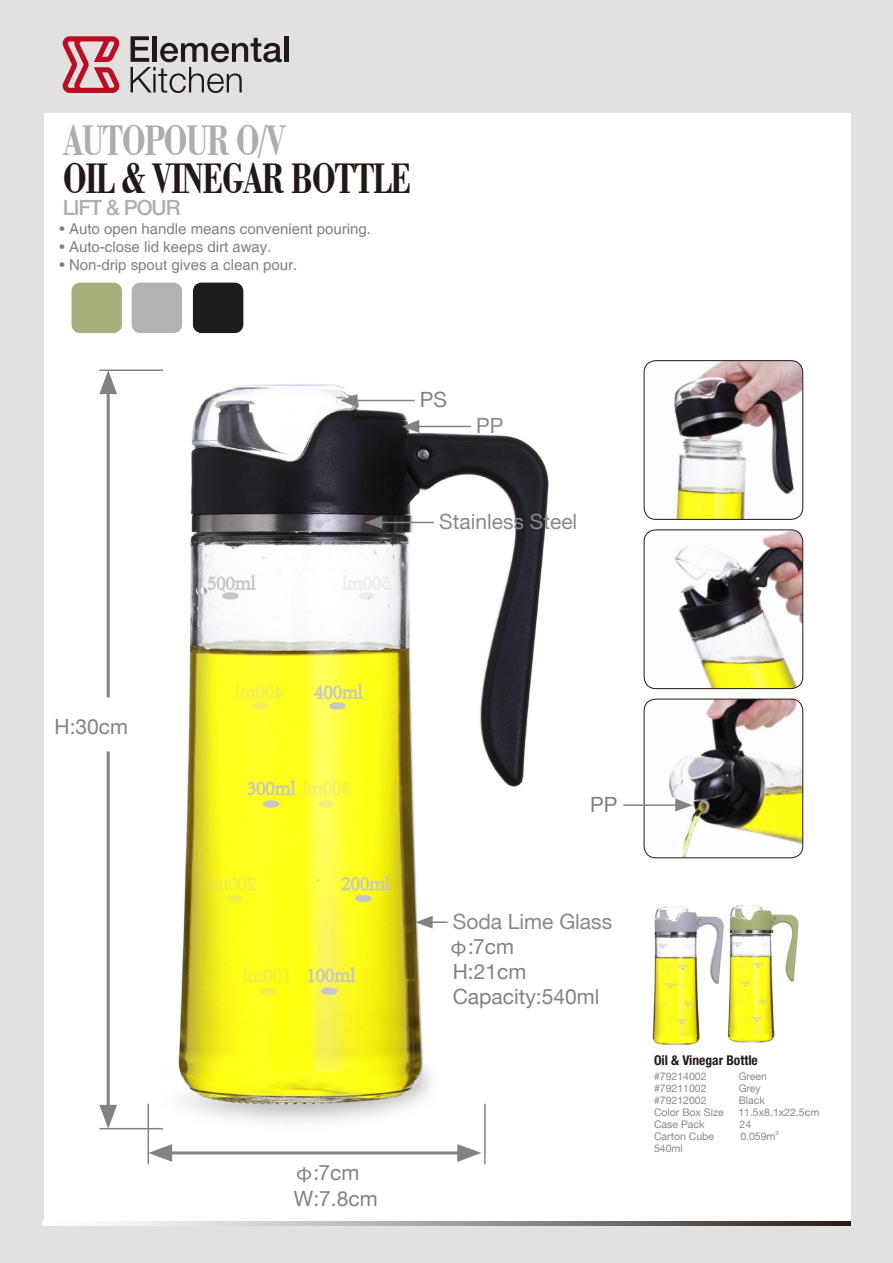
<style>
.page{position:relative;width:893px;height:1263px;background:#e1e1e1}
.page>*{position:absolute;margin:0;border:0;box-sizing:border-box;transform-origin:0 0}
.t1{font:700 45px "Bodoni BT";letter-spacing:-.05em;color:#221815;scale:.7 1}
.t2{font:700 45px "Bodoni BT";letter-spacing:-.05em;color:#adadae;scale:.7 1}
.t3{font:21px/25.2px "Helvetica Neue LT";color:#828282}
.t4{font:21px "Helvetica Neue LT";color:#898989}
.t5{font:500 21px "Helvetica Neue LT";letter-spacing:-.05em;color:#aeafaf}
.t6{font:21px "Helvetica Neue LT";color:#818181}
.t7{font:15px "Helvetica";color:#818181}
.t8{font:700 condensed 13.5px "Helvetica Neue";color:#231815}
.t9{font:10.5px "Helvetica Neue LT";color:#888}
.t10{font:6.15px "Helvetica Neue LT";color:#888}
.s1{font-family:"Sim Hei";font-size:20.25px}
</style>
<div class="page">
<div style="left:44px;top:114px;width:806px;height:1110px;background:#fff"></div>
<img style="left:727px;top:905px;width:72px;height:138px">
<img style="left:652px;top:906px;width:72px;height:140px">
<img style="left:143px;top:370px;width:406px;height:788px">
<svg style="left:43px;top:1222px;width:808px;height:4px;background:#9e9998"></svg>
<svg style="left:63px;top:36px;width:57px;height:57px"></svg>
<hr style="left:284px;top:36px;width:4px;height:26px;background:#221815">
<svg style="left:131px;top:36px;width:151px;height:57px"></svg>
<hr style="left:148px;top:1104px;width:1px;height:60px;background:#828282">
<hr style="left:99px;top:1128px;width:64px;height:1px;background:#828282">
<hr style="left:99px;top:369px;width:64px;height:2px;background:#828282">
<hr style="left:171px;top:1151px;width:288px;height:3px;background:#828282">
<svg style="left:149px;top:1144px;width:23px;height:18px"></svg>
<hr style="left:484px;top:1104px;width:2px;height:60px;background:#828282">
<svg style="left:457px;top:1144px;width:24px;height:18px"></svg>
<hr style="left:107px;top:751px;width:3px;height:355px;background:#828282">
<hr style="left:107px;top:391px;width:3px;height:306px;background:#828282">
<svg style="left:99px;top:370px;width:18px;height:24px"></svg>
<svg style="left:99px;top:1105px;width:18px;height:24px"></svg>
<hr style="left:377px;top:522px;width:57px;height:1px;background:#828282">
<svg style="left:365px;top:516px;width:17px;height:13px"></svg>
<hr style="left:414px;top:426px;width:57px;height:1px;background:#828282">
<svg style="left:402px;top:420px;width:17px;height:13px"></svg>
<svg style="left:415px;top:916px;width:33px;height:13px"></svg>
<hr style="left:358px;top:400px;width:57px;height:1px;background:#828282">
<svg style="left:340px;top:394px;width:18px;height:13px"></svg>
<div style="left:132px;top:283px;width:50px;height:50px;background:#b2b2b2;border-radius:8px"></div>
<div style="left:193px;top:283px;width:50px;height:50px;background:#1c1c1c;border-radius:8px"></div>
<div style="left:72px;top:283px;width:50px;height:50px;background:#a5af7b;border-radius:8px"></div>
<img style="left:644px;top:361px;width:159px;height:158px">
<div style="left:644px;top:360px;width:159px;height:160px;border:1px solid #231815;border-radius:12px"></div>
<img style="left:644px;top:530px;width:159px;height:159px">
<div style="left:644px;top:529px;width:159px;height:160px;border:1px solid #231815;border-radius:12px"></div>
<img style="left:644px;top:699px;width:159px;height:159px">
<div style="left:644px;top:699px;width:159px;height:159px;border:1px solid #231815;border-radius:12px"></div>
<hr style="left:623px;top:804px;width:58px;height:2px;background:#828282">
<svg style="left:675px;top:799px;width:17px;height:12px"></svg>
<h1 class="t2" style="left:63px;top:112px;width:321px">AUTOPOUR O/V</h1>
<h1 class="t1" style="left:63px;top:150px;width:499px">OIL &amp; VINEGAR BOTTLE</h1>
<h2 class="t5" style="left:63px;top:195px;width:119px">LIFT &amp; POUR</h2>
<h3 class="t7" style="left:60px;top:220px;width:313px">• Auto open handle means convenient pouring.</h3>
<h3 class="t7" style="left:60px;top:238px;width:213px">• Auto-close lid keeps dirt away.</h3>
<h3 class="t7" style="left:60px;top:256px;width:239px">• Non-drip spout gives a clean pour.</h3>
<h2 class="t6" style="left:420px;top:387px;width:29px">PS</h2>
<h2 class="t4" style="left:476px;top:413px;width:29px">PP</h2>
<h2 class="t4" style="left:439px;top:509px;width:140px">Stainless Steel</h2>
<h2 class="t3" style="left:55px;top:714px;width:75px">H:30cm</h2>
<h2 class="t3" style="left:291px;top:1160px;width:88px"><span class="s1">φ</span>:7cm<br>W:7.8cm</h2>
<h2 class="t6" style="left:590px;top:791px;width:29px">PP</h2>
<h2 class="t4" style="left:453px;top:909px;width:161px">Soda Lime Glass</h2>
<h2 class="t3" style="left:445px;top:933px;width:70px"><span class="s1">φ</span>:7cm</h2>
<h2 class="t3" style="left:453px;top:959px;width:75px">H:21cm</h2>
<h2 class="t3" style="left:453px;top:984px;width:148px">Capacity:540ml</h2>
<p class="t8" style="left:654px;top:1051px;width:105px">Oil &amp; Vinegar Bottle</p>
<p class="t9" style="left:654px;top:1070px;width:54px">#79214002</p>
<p class="t9" style="left:739px;top:1070px;width:30px">Green</p>
<p class="t9" style="left:654px;top:1082px;width:54px">#79211002</p>
<p class="t9" style="left:739px;top:1082px;width:24px">Grey</p>
<p class="t9" style="left:654px;top:1094px;width:54px">#79212002</p>
<p class="t9" style="left:739px;top:1094px;width:28px">Black</p>
<p class="t9" style="left:654px;top:1106px;width:71px">Color Box Size</p>
<p class="t9" style="left:738px;top:1106px;width:82px">11.5x8.1x22.5cm</p>
<p class="t9" style="left:654px;top:1118px;width:52px">Case Pack</p>
<p class="t9" style="left:740px;top:1118px;width:13px">24</p>
<p class="t9" style="left:654px;top:1130px;width:62px">Carton Cube</p>
<p class="t9" style="left:740px;top:1130px;width:37px">0.059m</p>
<p class="t10" style="left:776px;top:1129px;width:5px">3</p>
<p class="t9" style="left:654px;top:1142px;width:30px">540ml</p>
</div>
